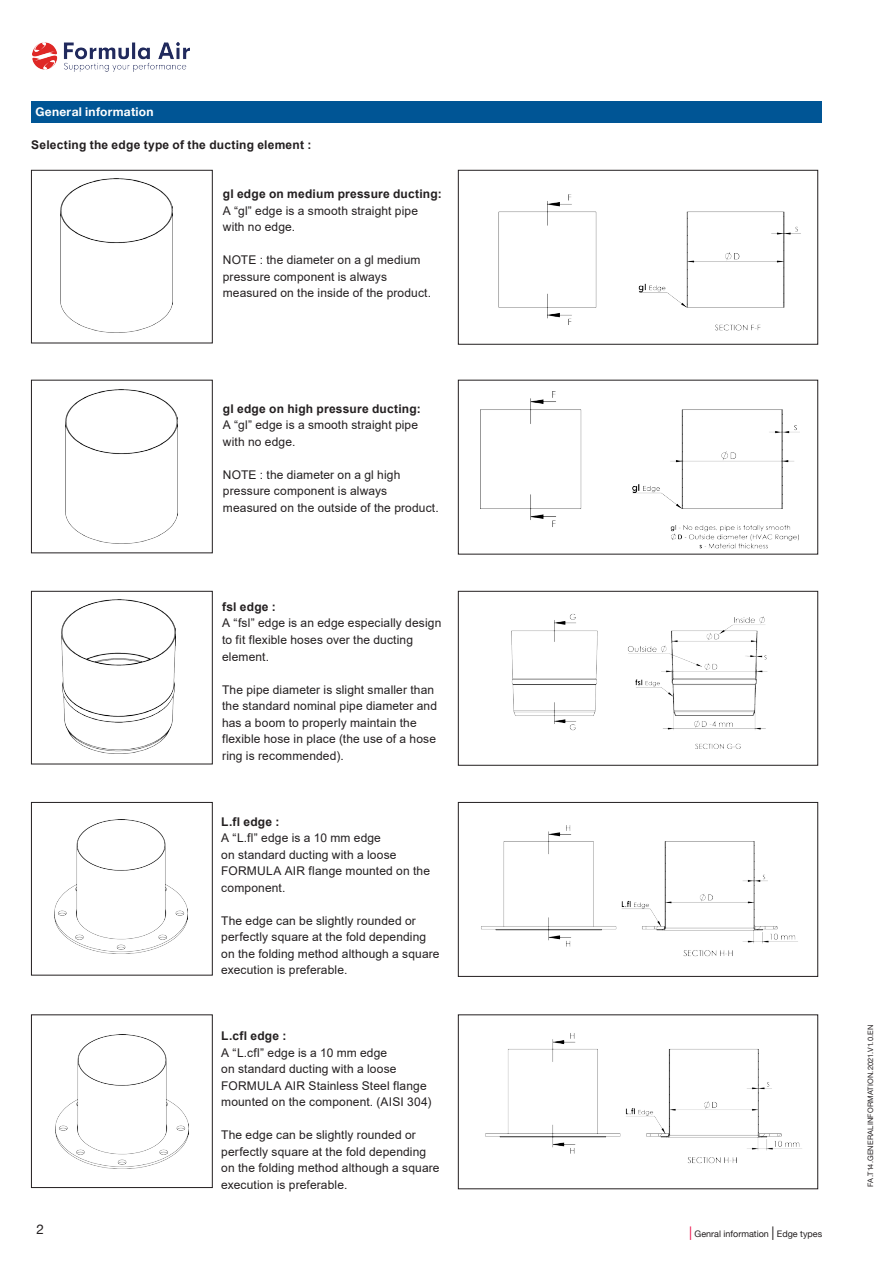
<style>
.page{position:relative;width:893px;height:1263px;background:#fff}
.page>*{position:absolute;margin:0;border:0;box-sizing:border-box;transform-origin:0 0}
.t1{font:13.5px "Helvetica Neue";color:#231f20}
.Body_alinea{font:12px/16.5px "Arial";letter-spacing:.01em;color:#231f20}
.Subheader2-H2{font:700 12px "Arial";letter-spacing:.02em;color:#231f20}
.Header1-H1{font:700 12px "Helvetica Neue";letter-spacing:.025em;color:#fff}
.t2{font:9px "Helvetica Neue";color:#231f20}
.t3{font:7.5px "Helvetica Neue";letter-spacing:.02em;color:#231f20}
.s1{font-size:13.5px;color:#ed154e}
.s2{font-size:13.5px}
</style>
<div class="page">
<img style="left:32px;top:43px;width:158px;height:28px">
<img style="left:61px;top:178px;width:112px;height:155px">
<div style="left:31px;top:170px;width:181px;height:173px;border:1px solid #231f20"></div>
<div style="left:31px;top:101px;width:787px;height:21px;background:#005595"></div>
<img style="left:498px;top:194px;width:303px;height:137px">
<div style="left:458px;top:170px;width:360px;height:174px;border:1px solid #231f20"></div>
<img style="left:66px;top:389px;width:112px;height:155px">
<img style="left:480px;top:391px;width:320px;height:158px">
<div style="left:458px;top:380px;width:360px;height:174px;border:1px solid #231f20"></div>
<img style="left:61px;top:599px;width:115px;height:155px">
<div style="left:31px;top:591px;width:181px;height:173px;border:1px solid #231f20"></div>
<img style="left:511px;top:614px;width:257px;height:135px">
<div style="left:458px;top:591px;width:360px;height:174px;border:1px solid #231f20"></div>
<img style="left:54px;top:820px;width:133px;height:133px">
<div style="left:31px;top:802px;width:181px;height:173px;border:1px solid #231f20"></div>
<img style="left:481px;top:825px;width:317px;height:132px">
<div style="left:458px;top:802px;width:360px;height:174px;border:1px solid #231f20"></div>
<img style="left:55px;top:1034px;width:133px;height:134px">
<div style="left:31px;top:1015px;width:181px;height:173px;border:1px solid #231f20"></div>
<img style="left:485px;top:1033px;width:317px;height:131px">
<div style="left:458px;top:1015px;width:360px;height:174px;border:1px solid #231f20"></div>
<p class="Header1-H1" style="left:36px;top:104px;width:120px">General information</p>
<p class="Subheader2-H2" style="left:31px;top:136px;width:282px">Selecting the edge type of the ducting element :</p>
<p class="Header1-H1" style="left:40px;top:104px;width:10px">A</p>
<p class="Subheader2-H2" style="left:223px;top:186px;width:220px">gl edge on medium pressure ducting:</p>
<p class="Body_alinea" style="left:223px;top:202px;width:197px">A “gl” edge is a smooth straight pipe with no edge.</p>
<p class="Body_alinea" style="left:223px;top:252px;width:210px">NOTE : the diameter on a gl medium pressure component is always measured on the inside of the product.</p>
<p class="Subheader2-H2" style="left:223px;top:400px;width:199px">gl edge on high pressure ducting:</p>
<p class="Body_alinea" style="left:223px;top:417px;width:197px">A “gl” edge is a smooth straight pipe with no edge.</p>
<p class="Body_alinea" style="left:223px;top:466px;width:217px">NOTE : the diameter on a gl high pressure component is always measured on the outside of the product.</p>
<p class="Subheader2-H2" style="left:222px;top:598px;width:55px">fsl edge :</p>
<p class="Body_alinea" style="left:222px;top:615px;width:221px">A “fsl” edge is an edge especially design to fit flexible hoses over the ducting element.</p>
<p class="Body_alinea" style="left:222px;top:681px;width:216px">The pipe diameter is slight smaller than the standard nominal pipe diameter and has a boom to properly maintain the flexible hose in place (the use of a hose ring is recommended).</p>
<p class="Subheader2-H2" style="left:221px;top:813px;width:60px">L.fl edge :</p>
<p class="Body_alinea" style="left:221px;top:829px;width:210px">A “L.fl” edge is a 10 mm edge<br>on standard ducting with a loose<br>FORMULA AIR flange mounted on the component.</p>
<p class="Body_alinea" style="left:221px;top:912px;width:220px">The edge can be slightly rounded or perfectly square at the fold depending on the folding method although a square execution is preferable.</p>
<p class="t1" style="left:37px;top:1221px;width:9px">2</p>
<p class="Subheader2-H2" style="left:221px;top:1027px;width:67px">L.cfl edge :</p>
<p class="Body_alinea" style="left:221px;top:1044px;width:212px">A “L.cfl” edge is a 10 mm edge<br>on standard ducting with a loose<br>FORMULA AIR Stainless Steel flange mounted on the component. (AISI 304)</p>
<p class="Body_alinea" style="left:221px;top:1126px;width:220px">The edge can be slightly rounded or perfectly square at the fold depending on the folding method although a square execution is preferable.</p>
<p class="t2" style="left:689px;top:1228px;width:135px"><span class="s1">|</span> Genral information <span class="s2">|</span> Edge types</p>
<p class="t3" style="left:866px;top:1187px;width:163px;rotate:-90deg">FA.T14.GENERALINFORMATION.2021.V1.0.EN</p>
</div>
